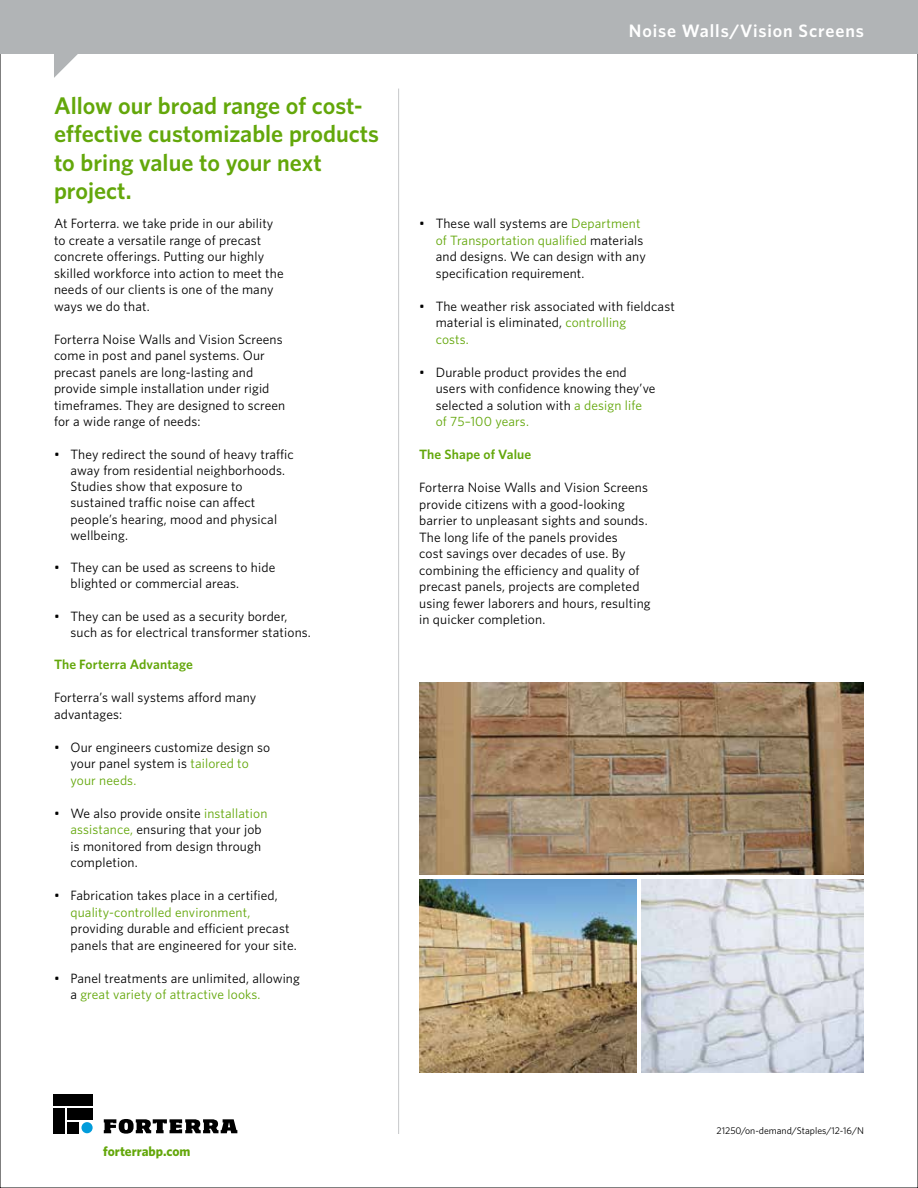
<style>
.page{position:relative;width:918px;height:1188px;background:#fff}
.page>*{position:absolute;margin:0;border:0;box-sizing:border-box;transform-origin:0 0}
.t1{font:600 24px/28.5px "Whitney";color:#63a70a}
.t2{font:600 18px "Whitney";letter-spacing:.05em;color:#fff}
.t3{font:13.5px/16.5px "Whitney";letter-spacing:.01em;color:#000}
.t4{font:600 13.5px "Whitney";letter-spacing:.01em;color:#63a70a}
.t5{font:13.5px "Whitney";letter-spacing:.01em;color:#63a70a}
.t6{font:700 13.5px "Whitney";color:#63a70a}
.t7{font:9.75px "Whitney";color:#000}
.s1{color:#63a70a}
</style>
<div class="page">
<div style="left:0;top:0;width:918px;height:54px;background:#b1b4b6"></div>
<hr style="left:398px;top:89px;width:1px;height:1045px;background:#c7c8ca">
<svg style="left:54px;top:54px;width:24px;height:24px"></svg>
<img style="left:419px;top:683px;width:445px;height:192px">
<img style="left:419px;top:880px;width:217px;height:192px">
<img style="left:642px;top:880px;width:222px;height:192px">
<svg style="left:104px;top:1119px;width:133px;height:15px"></svg>
<div style="left:54px;top:1094px;width:39px;height:11px;background:#000"></div>
<div style="left:54px;top:1108px;width:11px;height:25px;background:#000"></div>
<div style="left:68px;top:1108px;width:25px;height:11px;background:#000"></div>
<div style="left:81px;top:1122px;width:12px;height:11px;background:#019cdb;border-radius:50%"></div>
<div style="left:68px;top:1122px;width:11px;height:11px;background:#000"></div>
<h1 class="t1" style="left:54px;top:91px;width:327px">Allow our broad range of cost&shy;effective customizable products to bring value to your next project.</h1>
<p class="t3" style="left:54px;top:215px;width:231px">At Forterra. we take pride in our ability to create a versatile range of precast concrete offerings. Putting our highly skilled workforce into action to meet the needs of our clients is one of the many ways we do that.</p>
<p class="t3" style="left:54px;top:331px;width:233px">Forterra Noise Walls and Vision Screens come in post and panel systems. Our precast panels are long-lasting and provide simple installation under rigid timeframes. They are designed to screen for a wide range of needs:</p>
<p class="t3" style="left:70px;top:446px;width:225px;text-indent:-16px">• They redirect the sound of heavy traffic away from residential neighborhoods.<br>Studies show that exposure to sustained traffic noise can affect people’s hearing, mood and physical wellbeing.</p>
<p class="t3" style="left:70px;top:559px;width:206px;text-indent:-16px">• They can be used as screens to hide blighted or commercial areas.</p>
<p class="t3" style="left:70px;top:608px;width:242px;text-indent:-16px">• They can be used as a security border, such as for electrical transformer stations.</p>
<p class="t4" style="left:54px;top:656px;width:140px">The Forterra Advantage</p>
<p class="t3" style="left:54px;top:689px;width:204px">Forterra’s wall systems afford many advantages:</p>
<p class="t3" style="left:70px;top:738px;width:201px;text-indent:-16px">• Our engineers customize design so your panel system is <span class="s1">tailored to your needs.</span></p>
<p class="t3" style="left:70px;top:804px;width:198px;text-indent:-16px">• We also provide onsite <span class="s1">installation assistance,</span> ensuring that your job is monitored from design through completion.</p>
<p class="t3" style="left:54px;top:887px;width:225px">• Fabrication takes place in a certified,</p>
<p class="t5" style="left:70px;top:903px;width:181px">quality-controlled environment,</p>
<p class="t3" style="left:70px;top:920px;width:228px">providing durable and efficient precast panels that are engineered for your site.</p>
<p class="t3" style="left:70px;top:969px;width:231px;text-indent:-16px">• Panel treatments are unlimited, allowing a <span class="s1">great variety of attractive looks.</span></p>
<h2 class="t2" style="left:629px;top:18px;width:237px">Noise Walls/Vision Screens</h2>
<p class="t3" style="left:436px;top:215px;width:212px;text-indent:-16px">• These wall systems are <span class="s1">Department of Transportation qualified</span> materials and designs. We can design with any specification requirement.</p>
<p class="t3" style="left:436px;top:298px;width:241px;text-indent:-16px">• The weather risk associated with fieldcast material is eliminated, <span class="s1">controlling<br>costs.</span></p>
<p class="t3" style="left:436px;top:364px;width:221px;text-indent:-16px">• Durable product provides the end users with confidence knowing they’ve selected a solution with <span class="s1">a design life of 75–100 years.</span></p>
<p class="t4" style="left:419px;top:445px;width:114px">The Shape of Value</p>
<p class="t3" style="left:419px;top:479px;width:233px">Forterra Noise Walls and Vision Screens provide citizens with a good-looking barrier to unpleasant sights and sounds.<br>The long life of the panels provides<br>cost savings over decades of use. By combining the efficiency and quality of precast panels, projects are completed using fewer laborers and hours, resulting in quicker completion.</p>
<p class="t6" style="left:103px;top:1142px;width:89px">forterrabp.com</p>
<p class="t7" style="left:716px;top:1124px;width:149px">21250/on-demand/Staples/12-16/N</p>
</div>
